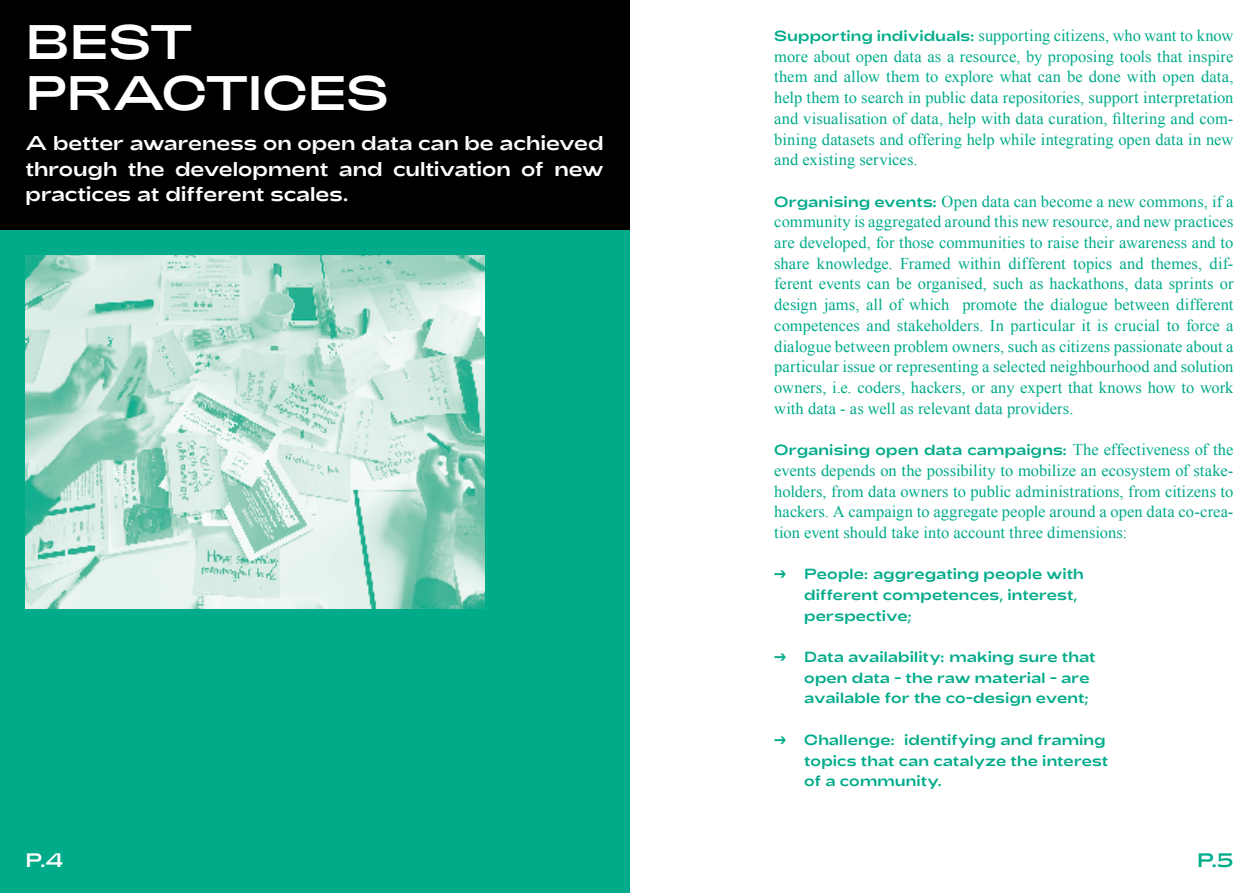
<style>
.page{position:relative;width:1259px;height:893px;background:#fff}
.page>*{position:absolute;margin:0;border:0;box-sizing:border-box;transform-origin:0 0}
.t1{font:48.45px/50.2px "Adieu";letter-spacing:-.015em;color:#fff}
.t2{font:19.95px/26px "Adieu";color:#fff;text-align:justify}
.t3{font:19.5px "Adieu";color:#00ab8a}
.t4{font:19.5px "Adieu";color:#fff}
.t5{font:16.5px/20.7px "Times New Roman";color:#00ab8a;text-align:justify}
.t6{font:14.7px/20.7px "Adieu";letter-spacing:.01em;color:#00ab8a}
.s1{font-family:"Adieu";font-size:14.7px}
.s2{font-family:"Times New Roman";font-size:16.5px}
</style>
<div class="page">
<div style="left:0;top:0;width:629px;height:893px;background:#00ab8a"></div>
<div style="left:0;top:0;width:629px;height:230px;background:#000"></div>
<img style="left:26px;top:255px;width:459px;height:353px">
<h1 class="t1" style="left:26px;top:18px;width:365px">BEST<br>PRACTICES</h1>
<p class="t2" style="left:26px;top:130px;width:579px">A better awareness on open data can be achieved through the development and cultivation of new practices at different scales.</p>
<p class="t4" style="left:26px;top:849px;width:39px">P.4</p>
<p class="t5" style="left:774px;top:25px;width:461px"><span class="s1">Supporting individuals:</span> supporting citizens, who want to know more about open data as a resource, by proposing tools that inspire them and allow them to explore what can be done with open data, help them to search in public data repositories, support interpretation and visualisation of data, help with data curation, filtering and com&shy;bining datasets and offering help while integrating open data in new and existing services.</p>
<p class="t5" style="left:774px;top:191px;width:461px"><span class="s1">Organising events:</span> Open data can become a new commons, if a community is aggregated around this new resource, and new practices are developed, for those communities to raise their awareness and to share knowledge. Framed within different topics and themes, dif&shy;ferent events can be organised, such as hackathons, data sprints or design jams, all of which promote the dialogue between different competences and stakeholders. In particular it is crucial to force a dialogue between problem owners, such as citizens passionate about a particular issue or representing a selected neighbourhood and solution owners, i.e. coders, hackers, or any expert that knows how to work with data - as well as relevant data providers.</p>
<p class="t6" style="left:774px;top:440px;width:461px">Organising open data campaigns: <span class="s2">The effectiveness of the</span></p>
<p class="t5" style="left:774px;top:460px;width:461px">events depends on the possibility to mobilize an ecosystem of stake&shy;holders, from data owners to public administrations, from citizens to hackers. A campaign to aggregate people around a open data co-crea&shy;tion event should take into account three dimensions:</p>
<p class="t6" style="left:804px;top:564px;width:281px;text-indent:-30px">→ People: aggregating people with different competences, interest, perspective;</p>
<p class="t6" style="left:804px;top:647px;width:293px;text-indent:-30px">→ Data availability: making sure that open data - the raw material - are available for the co-design event;</p>
<p class="t6" style="left:804px;top:729px;width:305px;text-indent:-30px">→ Challenge: identifying and framing topics that can catalyze the interest of a community.</p>
<p class="t3" style="left:1197px;top:849px;width:38px">P.5</p>
</div>
